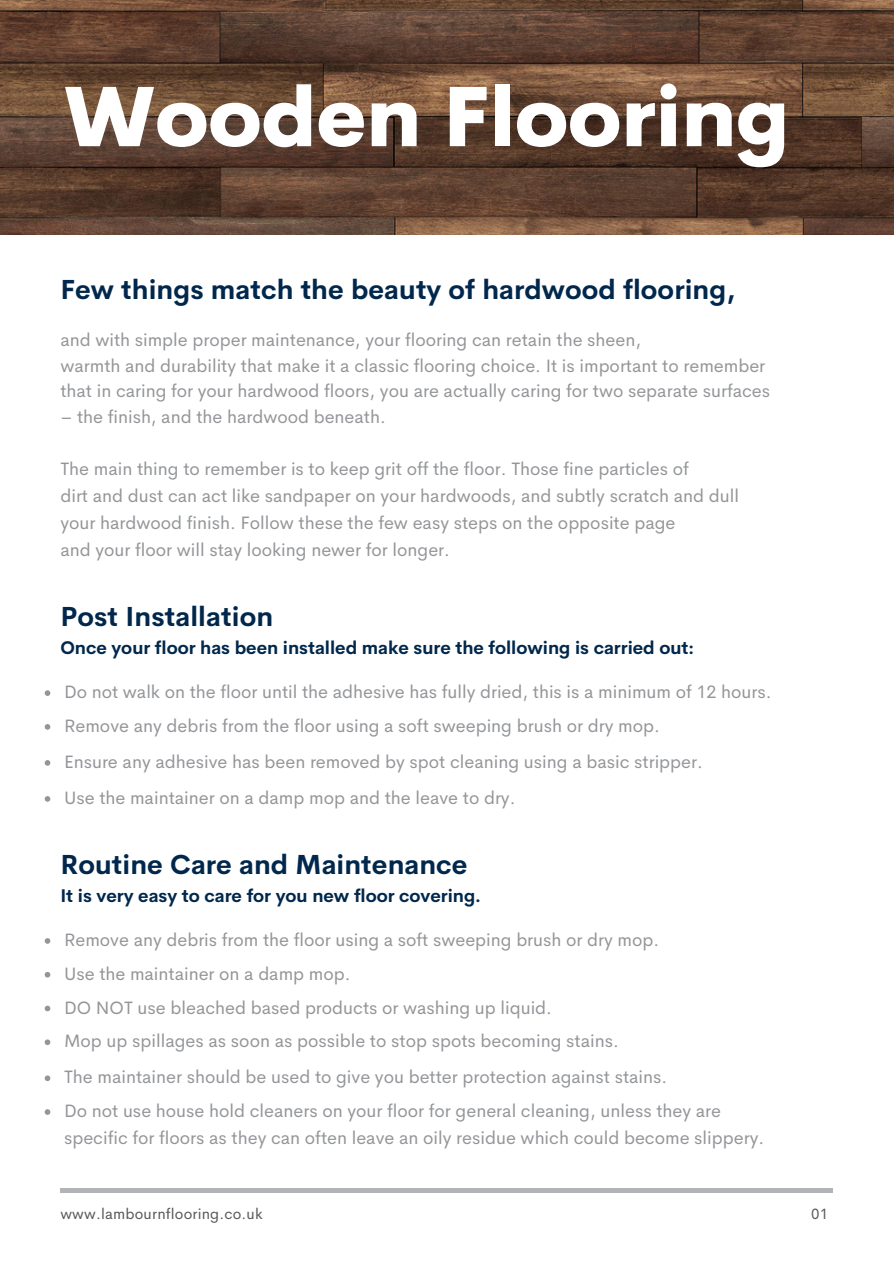
<style>
.page{position:relative;width:894px;height:1264px;background:#fff}
.page>*{position:absolute;margin:0;border:0;box-sizing:border-box;transform-origin:0 0}
.t1{font:800 82.5px "Cerebri Sans";letter-spacing:.005em;color:#fff}
.t2{font:700 27px "Cerebri Sans";letter-spacing:.005em;color:#01284c}
.t3{font:18px/27px "Cerebri Sans";color:#939598}
.t4{font:700 18px "Cerebri Sans";color:#01284c}
.t5{font:15px "Cerebri Sans";letter-spacing:.01em;color:#58585a}
</style>
<div class="page">
<hr style="left:60px;top:1188px;width:772px;height:4px;background:#b1b3b6">
<img style="left:0;top:0;width:893px;height:234px">
<svg style="left:45px;top:938px;width:5px;height:5px"></svg>
<svg style="left:45px;top:972px;width:5px;height:5px"></svg>
<svg style="left:45px;top:1005px;width:5px;height:6px"></svg>
<svg style="left:45px;top:1039px;width:5px;height:6px"></svg>
<svg style="left:45px;top:1075px;width:5px;height:6px"></svg>
<svg style="left:45px;top:1109px;width:5px;height:5px"></svg>
<svg style="left:45px;top:690px;width:5px;height:6px"></svg>
<svg style="left:45px;top:724px;width:5px;height:5px"></svg>
<svg style="left:45px;top:760px;width:5px;height:5px"></svg>
<svg style="left:45px;top:796px;width:5px;height:5px"></svg>
<p class="t1" style="left:64px;top:64px;width:726px">Wooden Flooring</p>
<h4 class="t2" style="left:60px;top:272px;width:676px">Few things match the beauty of hardwood flooring,</h4>
<p class="t3" style="left:60px;top:326px;width:711px;line-height:25.8px">and with simple proper maintenance, your flooring can retain the sheen,<br>warmth and durability that make it a classic flooring choice. It is important to remember that in caring for your hardwood floors, you are actually caring for two separate surfaces</p>
<p class="t3" style="left:60px;top:403px;width:327px">– the finish, and the hardwood beneath.</p>
<p class="t3" style="left:60px;top:455px;width:680px">The main thing to remember is to keep grit off the floor. Those fine particles of<br>dirt and dust can act like sandpaper on your hardwoods, and subtly scratch and dull your hardwood finish. Follow these the few easy steps on the opposite page<br>and your floor will stay looking newer for longer.</p>
<h1 class="t2" style="left:60px;top:599px;width:214px">Post Installation</h1>
<h1 class="t4" style="left:60px;top:636px;width:635px">Once your floor has been installed make sure the following is carried out:</h1>
<h3 class="t3" style="left:64px;top:678px;width:709px">Do not walk on the floor until the adhesive has fully dried, this is a minimum of 12 hours.</h3>
<p class="t3" style="left:64px;top:712px;width:597px">Remove any debris from the floor using a soft sweeping brush or dry mop.</p>
<p class="t3" style="left:64px;top:748px;width:640px">Ensure any adhesive has been removed by spot cleaning using a basic stripper.</p>
<p class="t3" style="left:64px;top:784px;width:453px">Use the maintainer on a damp mop and the leave to dry.</p>
<h2 class="t2" style="left:60px;top:847px;width:408px">Routine Care and Maintenance</h2>
<h2 class="t4" style="left:60px;top:884px;width:422px">It is very easy to care for you new floor covering.</h2>
<h4 class="t3" style="left:64px;top:926px;width:596px">Remove any debris from the floor using a soft sweeping brush or dry mop.</h4>
<h3 class="t3" style="left:64px;top:960px;width:288px">Use the maintainer on a damp mop.</h3>
<p class="t3" style="left:64px;top:993px;width:489px">DO NOT use bleached based products or washing up liquid.</p>
<p class="t3" style="left:64px;top:1027px;width:556px">Mop up spillages as soon as possible to stop spots becoming stains.</p>
<p class="t3" style="left:64px;top:1063px;width:604px">The maintainer should be used to give you better protection against stains.</p>
<p class="t3" style="left:64px;top:1097px;width:701px">Do not use house hold cleaners on your floor for general cleaning, unless they are specific for floors as they can often leave an oily residue which could become slippery.</p>
<p class="t5" style="left:60px;top:1204px;width:204px">www.lambournflooring.co.uk</p>
<p class="t5" style="left:811px;top:1204px;width:18px">01</p>
</div>
